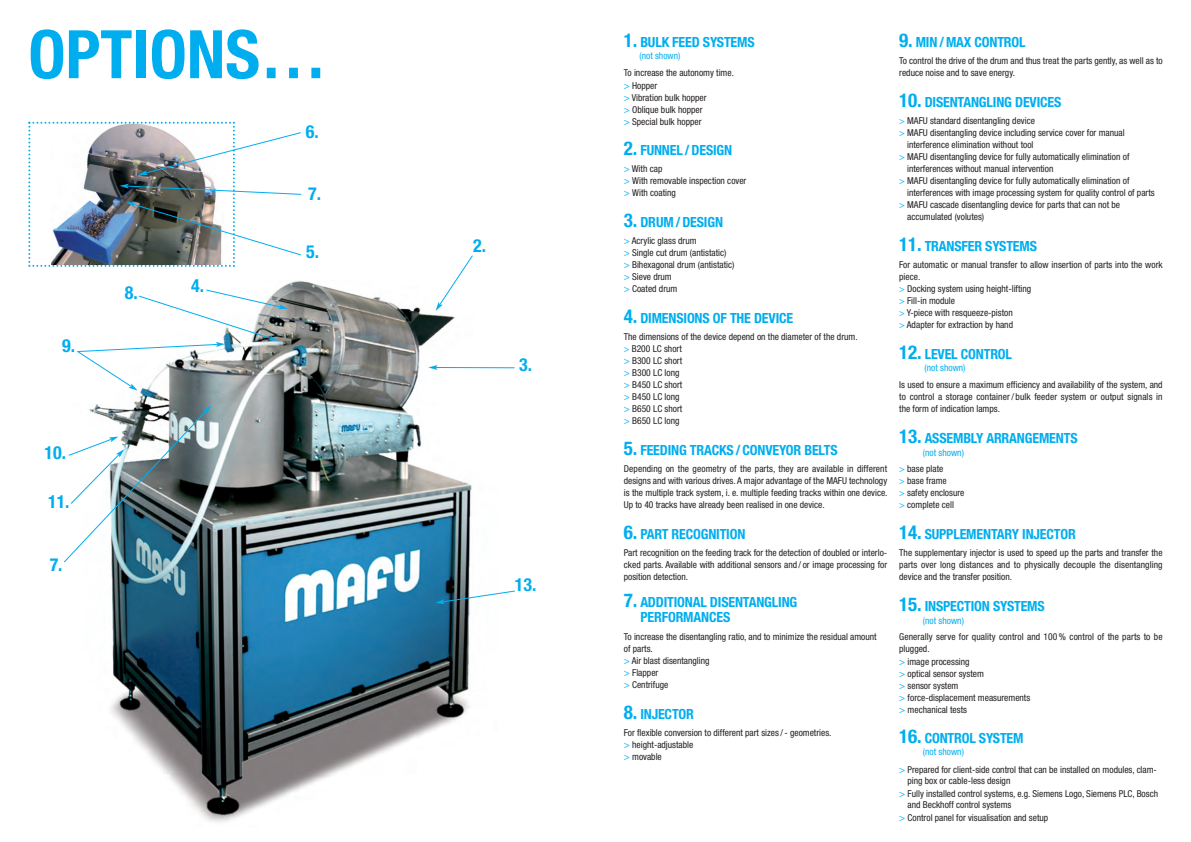
<style>
.page{position:relative;width:1191px;height:842px;background:#fff}
.page>*{position:absolute;margin:0;border:0;box-sizing:border-box;transform-origin:0 0}
.t1{font:700 condensed 67px "Helvetica Neue LT";color:#00aeef}
.t2{font:700 condensed 18px "Helvetica Neue LT";color:#00aeef}
.t3{font:700 condensed 14px/15px "Helvetica Neue LT";letter-spacing:-.01em;color:#00aeef}
.t4{font:condensed 9.5px/12px "Helvetica Neue LT";color:#231f20}
.t5{font:condensed 9.5px "Helvetica Neue LT";color:#00aeef}
.s1{font-size:19px}
.s2{font-size:10px;color:#00aeef}
.s3{color:#00aeef}
</style>
<div class="page">
<img style="left:28px;top:122px;width:274px;height:145px">
<img style="left:96px;top:281px;width:376px;height:541px">
<svg style="left:435px;top:255px;width:38px;height:56px"></svg>
<svg style="left:428px;top:365px;width:87px;height:5px"></svg>
<svg style="left:435px;top:590px;width:80px;height:14px"></svg>
<svg style="left:77px;top:289px;width:211px;height:102px"></svg>
<img style="left:64px;top:405px;width:147px;height:158px">
<h1 class="t1" style="left:28px;top:30px;width:300px">OPTIONS…</h1>
<h2 class="t2" style="left:306px;top:125px;width:14px">6.</h2>
<h2 class="t2" style="left:308px;top:187px;width:14px">7.</h2>
<h2 class="t2" style="left:62px;top:339px;width:14px">9.</h2>
<h2 class="t2" style="left:45px;top:446px;width:23px">10.</h2>
<h2 class="t2" style="left:48px;top:495px;width:23px">11.</h2>
<h2 class="t2" style="left:50px;top:558px;width:14px">7.</h2>
<h2 class="t2" style="left:125px;top:286px;width:14px">8.</h2>
<h2 class="t2" style="left:191px;top:279px;width:14px">4.</h2>
<h2 class="t2" style="left:306px;top:245px;width:14px">5.</h2>
<h2 class="t2" style="left:473px;top:239px;width:14px">2.</h2>
<h2 class="t2" style="left:519px;top:358px;width:14px">3.</h2>
<h2 class="t2" style="left:515px;top:578px;width:23px">13.</h2>
<h3 class="t3" style="left:624px;top:36px;width:132px"><span class="s1">1.</span> BULK FEED SYSTEMS</h3>
<p class="t4" style="left:624px;top:68px;width:112px">To increase the autonomy time. <span class="s2">&gt;</span> Hopper<br><span class="s2">&gt;</span> Vibration bulk hopper<br><span class="s2">&gt;</span> Oblique bulk hopper<br><span class="s2">&gt;</span> Special bulk hopper</p>
<h3 class="t3" style="left:624px;top:144px;width:110px"><span class="s1">2.</span> FUNNEL / DESIGN</h3>
<p class="t4" style="left:624px;top:164px;width:124px"><span class="s2">&gt;</span> With cap<br><span class="s2">&gt;</span> With removable inspection cover <span class="s2">&gt;</span> With coating</p>
<h3 class="t3" style="left:624px;top:216px;width:101px"><span class="s1">3.</span> DRUM / DESIGN</h3>
<p class="t4" style="left:624px;top:236px;width:112px"><span class="s2">&gt;</span> Acrylic glass drum<br><span class="s2">&gt;</span> Single cut drum (antistatic) <span class="s2">&gt;</span> Bihexagonal drum (antistatic) <span class="s2">&gt;</span> Sieve drum<br><span class="s2">&gt;</span> Coated drum</p>
<h3 class="t3" style="left:624px;top:312px;width:171px"><span class="s1">4.</span> DIMENSIONS OF THE DEVICE</h3>
<p class="t4" style="left:624px;top:332px;width:235px">The dimensions of the device depend on the diameter of the drum. <span class="s3">&gt;</span> B200 LC short<br><span class="s2">&gt;</span> B300 LC short<br><span class="s2">&gt;</span> B300 LC long<br><span class="s2">&gt;</span> B450 LC short<br><span class="s2">&gt;</span> B450 LC long<br><span class="s2">&gt;</span> B650 LC short<br><span class="s2">&gt;</span> B650 LC long</p>
<h3 class="t3" style="left:624px;top:444px;width:215px"><span class="s1">5.</span> FEEDING TRACKS / CONVEYOR BELTS</h3>
<p class="t4" style="left:624px;top:464px;width:265px;text-align:justify">Depending on the geometry of the parts, they are available in different designs and with various drives. A major advantage of the MAFU technology is the multiple track system, i. e. multiple feeding tracks within one device.<br>Up to 40 tracks have already been realised in one device.</p>
<h3 class="t3" style="left:624px;top:528px;width:123px"><span class="s1">6.</span> PART RECOGNITION</h3>
<p class="t4" style="left:624px;top:548px;width:265px;text-align:justify">Part recognition on the feeding track for the detection of doubled or interlo&shy;cked parts. Available with additional sensors and / or image processing for position detection.</p>
<h3 class="t3" style="left:640px;top:596px;width:158px;text-indent:-17px"><span class="s1">7.</span> ADDITIONAL DISENTANGLING<br>PERFORMANCES</h3>
<p class="t4" style="left:624px;top:632px;width:254px">To increase the disentangling ratio, and to minimize the residual amount of parts.<br><span class="s2">&gt;</span> Air blast disentangling<br><span class="s2">&gt;</span> Flapper<br><span class="s2">&gt;</span> Centrifuge</p>
<h3 class="t3" style="left:624px;top:708px;width:72px"><span class="s1">8.</span> INJECTOR</h3>
<p class="t4" style="left:624px;top:728px;width:209px">For flexible conversion to different part sizes / - geometries. <span class="s2">&gt;</span> height-adjustable<br><span class="s2">&gt;</span> movable</p>
<p class="t5" style="left:639px;top:52px;width:43px">(not shown)</p>
<h3 class="t3" style="left:899px;top:36px;width:128px"><span class="s1">9.</span> MIN / MAX CONTROL</h3>
<p class="t4" style="left:899px;top:56px;width:265px">To control the drive of the drum and thus treat the parts gently, as well as to reduce noise and to save energy.</p>
<h3 class="t3" style="left:899px;top:96px;width:164px"><span class="s1">10.</span> DISENTANGLING DEVICES</h3>
<p class="t4" style="left:899px;top:116px;width:137px"><span class="s3">&gt;</span> MAFU standard disentangling device</p>
<p class="t4" style="left:899px;top:128px;width:227px"><span class="s3">&gt;</span> MAFU disentangling device including service cover for manual</p>
<p class="t4" style="left:907px;top:140px;width:128px">interference elimination without tool</p>
<p class="t4" style="left:899px;top:152px;width:232px"><span class="s3">&gt;</span> MAFU disentangling device for fully automatically elimination of</p>
<p class="t4" style="left:907px;top:164px;width:148px">interferences without manual intervention</p>
<p class="t4" style="left:899px;top:176px;width:232px"><span class="s3">&gt;</span> MAFU disentangling device for fully automatically elimination of</p>
<p class="t4" style="left:907px;top:188px;width:249px">interferences with image processing system for quality control of parts</p>
<p class="t4" style="left:899px;top:200px;width:222px"><span class="s3">&gt;</span> MAFU cascade disentangling device for parts that can not be</p>
<p class="t4" style="left:907px;top:212px;width:79px">accumulated (volutes)</p>
<h3 class="t3" style="left:899px;top:240px;width:139px"><span class="s1">11.</span> TRANSFER SYSTEMS</h3>
<p class="t4" style="left:899px;top:260px;width:265px">For automatic or manual transfer to allow insertion of parts into the work piece.<br><span class="s3">&gt;</span> Docking system using height-lifting<br><span class="s3">&gt;</span> Fill-in module<br><span class="s3">&gt;</span> Y-piece with resqueeze-piston<br><span class="s3">&gt;</span> Adapter for extraction by hand</p>
<h3 class="t3" style="left:899px;top:348px;width:114px"><span class="s1">12.</span> LEVEL CONTROL</h3>
<p class="t4" style="left:899px;top:380px;width:265px;text-align:justify">Is used to ensure a maximum efficiency and availability of the system, and to control a storage container / bulk feeder system or output signals in the form of indication lamps.</p>
<h3 class="t3" style="left:899px;top:432px;width:180px"><span class="s1">13.</span> ASSEMBLY ARRANGEMENTS</h3>
<p class="t4" style="left:899px;top:464px;width:67px"><span class="s3">&gt;</span> base plate<br><span class="s3">&gt;</span> base frame<br><span class="s3">&gt;</span> safety enclosure <span class="s3">&gt;</span> complete cell</p>
<h3 class="t3" style="left:899px;top:528px;width:178px"><span class="s1">14.</span> SUPPLEMENTARY INJECTOR</h3>
<p class="t4" style="left:899px;top:548px;width:265px;text-align:justify">The supplementary injector is used to speed up the parts and transfer the parts over long distances and to physically decouple the disentangling device and the transfer position.</p>
<h3 class="t3" style="left:899px;top:600px;width:147px"><span class="s1">15.</span> INSPECTION SYSTEMS</h3>
<p class="t4" style="left:899px;top:632px;width:265px">Generally serve for quality control and 100 % control of the parts to be plugged.<br><span class="s2">&gt;</span> image processing<br><span class="s2">&gt;</span> optical sensor system<br><span class="s2">&gt;</span> sensor system<br><span class="s2">&gt;</span> force-displacement measurements<br><span class="s2">&gt;</span> mechanical tests</p>
<h3 class="t3" style="left:899px;top:732px;width:126px"><span class="s1">16.</span> CONTROL SYSTEM</h3>
<p class="t4" style="left:899px;top:764px;width:259px"><span class="s2">&gt;</span> Prepared for client-side control that can be installed on modules, clam-</p>
<p class="t4" style="left:907px;top:776px;width:104px">ping box or cable-less design</p>
<p class="t4" style="left:899px;top:788px;width:260px"><span class="s2">&gt;</span> Fully installed control systems, e.g. Siemens Logo, Siemens PLC, Bosch</p>
<p class="t4" style="left:907px;top:800px;width:105px">and Beckhoff control systems</p>
<p class="t4" style="left:899px;top:812px;width:150px"><span class="s2">&gt;</span> Control panel for visualisation and setup</p>
<p class="t5" style="left:924px;top:364px;width:43px">(not shown)</p>
<p class="t5" style="left:923px;top:449px;width:43px">(not shown)</p>
<p class="t5" style="left:923px;top:617px;width:43px">(not shown)</p>
<p class="t5" style="left:923px;top:748px;width:43px">(not shown)</p>
</div>
